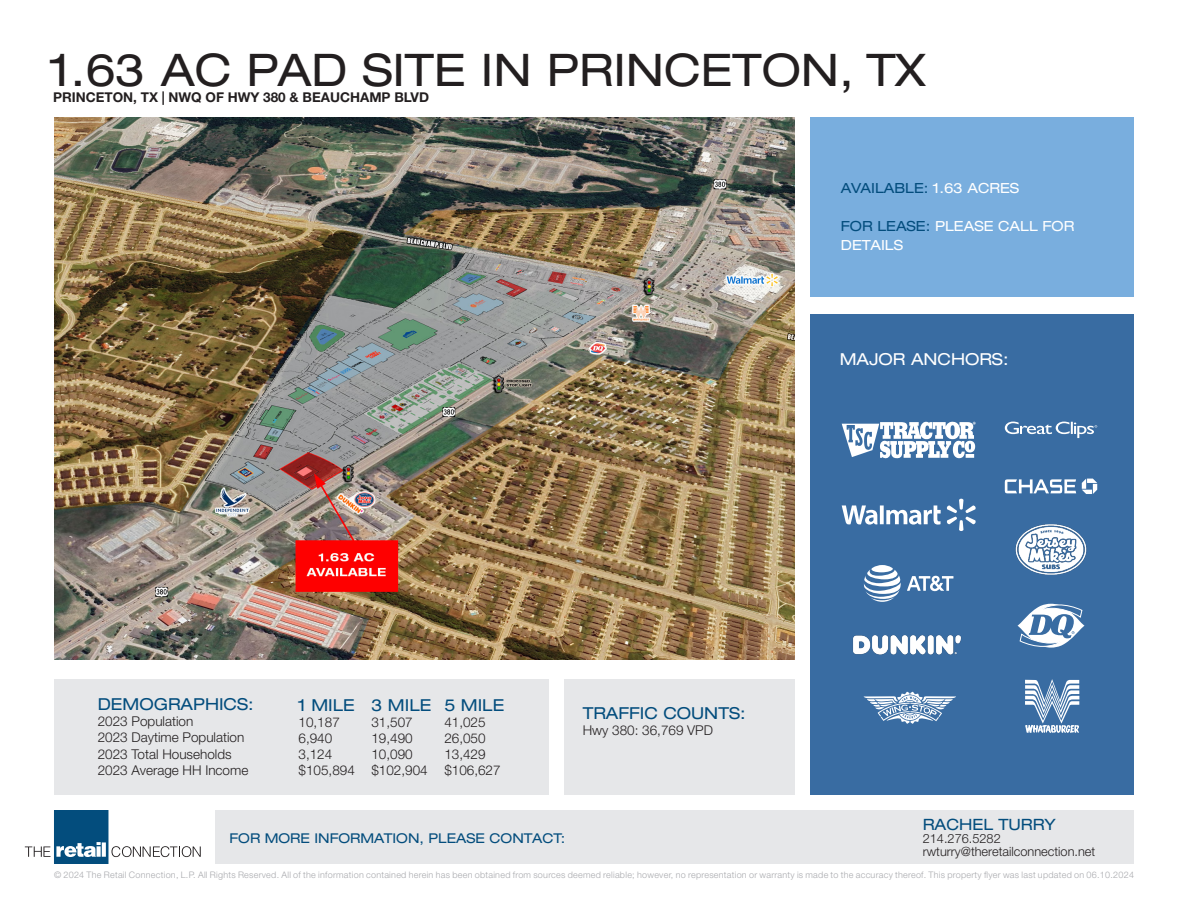
<style>
.page{position:relative;width:1188px;height:918px;background:#fff}
.page>*{position:absolute;margin:0;border:0;box-sizing:border-box;transform-origin:0 0}
.t1{font:expanded 45px "Helvetica Neue LT Std";color:#231f20}
.t2{font:expanded 16.5px "Helvetica Neue LT Std";color:#034d7d}
.t3{font:expanded 16.5px "Helvetica Neue LT Std";color:#fff}
.t4{font:expanded 15.6px "Helvetica Neue LT Std";color:#034d7d}
.t5{font:expanded 13.95px/18.8px "Helvetica Neue LT Std";color:#fff}
.t6{font:expanded 13.95px "Helvetica Neue LT Std";color:#034d7d}
.t7{font:300 13.5px "Helvetica Neue LT Std";color:#231f20}
.t8{font:700 13.5px "Helvetica Neue LT Std";color:#231f20}
.t9{font:expanded 13.5px "Helvetica Neue LT Std";color:#034d7d}
.t10{font:300 12.75px "Helvetica Neue LT Std";color:#231f20}
.t11{font:300 9px "Helvetica Neue LT Std";letter-spacing:.03em;color:#a8a9ad}
.s1{color:#fff}
.s2{color:#034d7d}
</style>
<div class="page">
<svg style="left:25px;top:810px;width:176px;height:54px"></svg>
<div style="left:54px;top:679px;width:495px;height:116px;background:#e6e7e9"></div>
<div style="left:565px;top:679px;width:230px;height:116px;background:#e6e7e9"></div>
<div style="left:810px;top:117px;width:324px;height:180px;background:#79aede"></div>
<div style="left:810px;top:314px;width:324px;height:481px;background:#396ca2"></div>
<div style="left:216px;top:810px;width:918px;height:54px;background:#e6e7e9"></div>
<img style="left:54px;top:117px;width:741px;height:542px">
<svg style="left:842px;top:505px;width:99px;height:20px"></svg>
<svg style="left:947px;top:499px;width:29px;height:32px"></svg>
<svg style="left:1005px;top:422px;width:92px;height:16px"></svg>
<svg style="left:842px;top:422px;width:134px;height:36px"></svg>
<svg style="left:1082px;top:479px;width:15px;height:15px"></svg>
<svg style="left:1005px;top:479px;width:71px;height:14px"></svg>
<img style="left:1015px;top:524px;width:72px;height:51px">
<svg style="left:907px;top:576px;width:46px;height:15px"></svg>
<svg style="left:864px;top:565px;width:37px;height:37px"></svg>
<svg style="left:864px;top:692px;width:92px;height:32px"></svg>
<img style="left:853px;top:635px;width:109px;height:20px">
<svg style="left:1025px;top:679px;width:54px;height:54px"></svg>
<svg style="left:1018px;top:604px;width:67px;height:44px"></svg>
<p class="t1" style="left:51px;top:43px;width:877px">1.63 AC PAD SITE IN PRINCETON, TX</p>
<p class="t8" style="left:53px;top:89px;width:378px">PRINCETON, TX | NWQ OF HWY 380 &amp; BEAUCHAMP BLVD</p>
<p class="t6" style="left:841px;top:180px;width:180px">AVAILABLE: <span class="s1">1.63 ACRES</span></p>
<p class="t5" style="left:841px;top:216px;width:235px"><span class="s2">FOR LEASE:</span> PLEASE CALL FOR<br>DETAILS</p>
<p class="t3" style="left:840px;top:349px;width:170px">MAJOR ANCHORS:</p>
<p class="t2" style="left:98px;top:694px;width:157px">DEMOGRAPHICS:</p>
<p class="t7" style="left:98px;top:713px;width:97px">2023 Population</p>
<p class="t7" style="left:98px;top:729px;width:148px">2023 Daytime Population</p>
<p class="t7" style="left:98px;top:746px;width:135px">2023 Total Households</p>
<p class="t7" style="left:98px;top:762px;width:152px">2023 Average HH Income</p>
<p class="t2" style="left:299px;top:695px;width:58px">1 MILE</p>
<p class="t7" style="left:299px;top:714px;width:43px">10,187</p>
<p class="t7" style="left:299px;top:730px;width:35px">6,940</p>
<p class="t7" style="left:299px;top:746px;width:35px">3,124</p>
<p class="t7" style="left:299px;top:762px;width:58px">$105,894</p>
<p class="t2" style="left:371px;top:695px;width:61px">3 MILE</p>
<p class="t7" style="left:371px;top:714px;width:43px">31,507</p>
<p class="t7" style="left:371px;top:730px;width:43px">19,490</p>
<p class="t7" style="left:371px;top:746px;width:43px">10,090</p>
<p class="t7" style="left:371px;top:762px;width:58px">$102,904</p>
<p class="t2" style="left:444px;top:695px;width:61px">5 MILE</p>
<p class="t7" style="left:444px;top:714px;width:43px">41,025</p>
<p class="t7" style="left:444px;top:730px;width:43px">26,050</p>
<p class="t7" style="left:444px;top:746px;width:43px">13,429</p>
<p class="t7" style="left:444px;top:762px;width:58px">$106,627</p>
<p class="t2" style="left:583px;top:703px;width:164px">TRAFFIC COUNTS:</p>
<p class="t7" style="left:583px;top:722px;width:132px">Hwy 380: 36,769 VPD</p>
<p class="t9" style="left:230px;top:830px;width:337px">FOR MORE INFORMATION, PLEASE CONTACT:</p>
<p class="t4" style="left:923px;top:815px;width:135px">RACHEL TURRY</p>
<p class="t10" style="left:923px;top:831px;width:80px">214.276.5282</p>
<p class="t10" style="left:923px;top:844px;width:174px">rwturry@theretailconnection.net</p>
<p class="t11" style="left:54px;top:869px;width:1082px">© 2024 The Retail Connection, L.P. All Rights Reserved. All of the information contained herein has been obtained from sources deemed reliable; however, no representation or warranty is made to the accuracy thereof. This property flyer was last updated on 06.10.2024</p>
</div>
